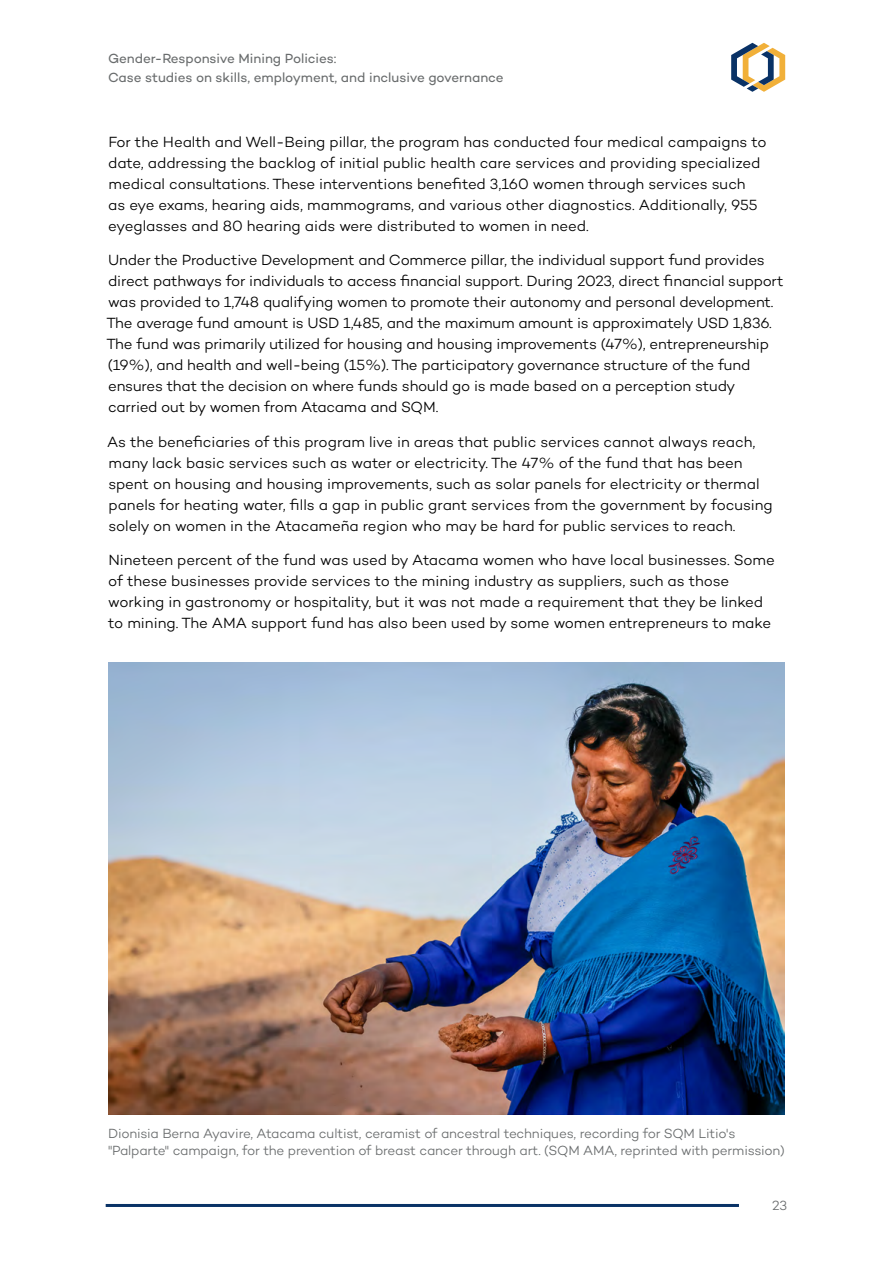
<style>
.page{position:relative;width:893px;height:1263px;background:#fff}
.page>*{position:absolute;margin:0;border:0;box-sizing:border-box;transform-origin:0 0}
.t1{font:300 15px/21px "Campton";letter-spacing:-.01em;color:#000}
.t2{font:300 13.5px/16.5px "Campton";letter-spacing:-.015em;color:#696c6d}
.t3{font:13.5px/19.5px "Campton";letter-spacing:-.005em;color:#696c6d}
</style>
<div class="page">
<svg style="left:731px;top:43px;width:54px;height:49px"></svg>
<hr style="left:106px;top:1204px;width:633px;height:3px;background:#093266">
<img style="left:108px;top:663px;width:677px;height:451px">
<p class="t3" style="left:108px;top:48px;width:397px">Gender-Responsive Mining Policies:<br>Case studies on skills, employment, and inclusive governance</p>
<p class="t1" style="left:108px;top:131px;width:660px">For the Health and Well-Being pillar, the program has conducted four medical campaigns to date, addressing the backlog of initial public health care services and providing specialized medical consultations. These interventions benefited 3,160 women through services such<br>as eye exams, hearing aids, mammograms, and various other diagnostics. Additionally, 955 eyeglasses and 80 hearing aids were distributed to women in need.</p>
<p class="t1" style="left:106px;top:249px;width:679px">Under the Productive Development and Commerce pillar, the individual support fund provides direct pathways for individuals to access financial support. During 2023, direct financial support was provided to 1,748 qualifying women to promote their autonomy and personal development.<br>The average fund amount is USD 1,485, and the maximum amount is approximately USD 1,836.<br>The fund was primarily utilized for housing and housing improvements (47%), entrepreneurship (19%), and health and well-being (15%). The participatory governance structure of the fund ensures that the decision on where funds should go is made based on a perception study carried out by women from Atacama and SQM.</p>
<p class="t1" style="left:107px;top:431px;width:667px">As the beneficiaries of this program live in areas that public services cannot always reach, many lack basic services such as water or electricity. The 47% of the fund that has been spent on housing and housing improvements, such as solar panels for electricity or thermal panels for heating water, fills a gap in public grant services from the government by focusing solely on women in the Atacameña region who may be hard for public services to reach.</p>
<p class="t1" style="left:108px;top:549px;width:668px">Nineteen percent of the fund was used by Atacama women who have local businesses. Some of these businesses provide services to the mining industry as suppliers, such as those working in gastronomy or hospitality, but it was not made a requirement that they be linked to mining. The AMA support fund has also been used by some women entrepreneurs to make</p>
<p class="t2" style="left:108px;top:1125px;width:678px">Dionisia Berna Ayavire, Atacama cultist, ceramist of ancestral techniques, recording for SQM Litio's "Palparte" campaign, for the prevention of breast cancer through art. (SQM AMA, reprinted with permission)</p>
<p class="t2" style="left:772px;top:1197px;width:17px">23</p>
</div>
